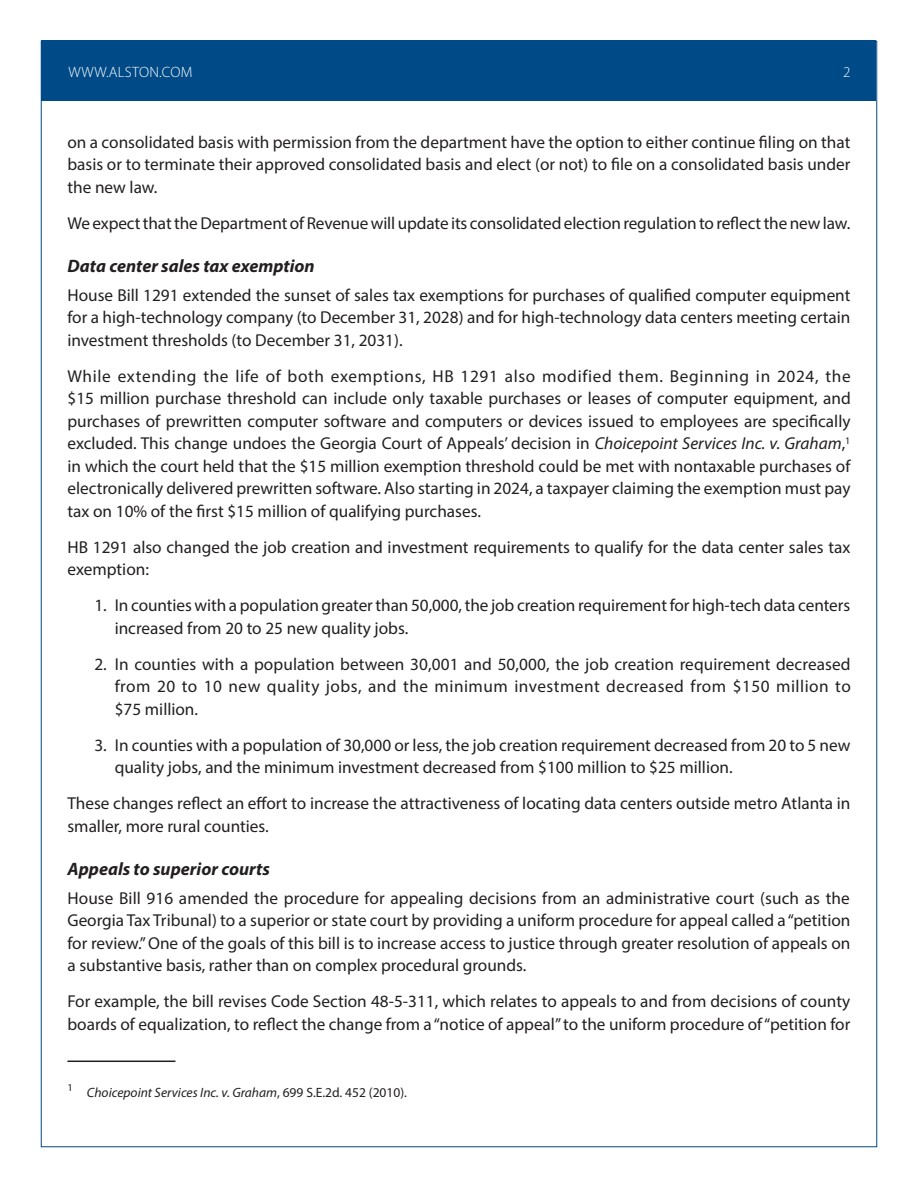
<style>
.page{position:relative;width:918px;height:1188px;background:#fff}
.page>*{position:absolute;margin:0;border:0;box-sizing:border-box;transform-origin:0 0}
.Subhead{font:italic 700 18px "Myriad Pro";color:#231f20}
.Body_Text{font:17.25px/22.5px "Myriad Pro";color:#231f20;text-align:justify}
.t1{font:300 15px "Myriad Pro";letter-spacing:.02em;color:#fff}
.Footnote{font:italic 13.5px "Myriad Pro";color:#231f20}
.s1{font-style:italic}
.s2{font-style:normal}
</style>
<div class="page">
<div style="left:42px;top:40px;width:834px;height:61px;background:#004b87"></div>
<hr style="left:67px;top:1061px;width:108px;height:1px;background:#231f20">
<p class="t1" style="left:68px;top:63px;width:126px">WWW.ALSTON.COM</p>
<p class="t1" style="left:843px;top:63px;width:9px">2</p>
<p class="Body_Text" style="left:67px;top:131px;width:785px">on a consolidated basis with permission from the department have the option to either continue filing on that basis or to terminate their approved consolidated basis and elect (or not) to file on a consolidated basis under the new law.</p>
<p class="Body_Text" style="left:67px;top:212px;width:784px">We expect that the Department of Revenue will update its consolidated election regulation to reflect the new law.</p>
<p class="Subhead" style="left:67px;top:254px;width:249px">Data center sales tax exemption</p>
<p class="Body_Text" style="left:67px;top:284px;width:785px">House Bill 1291 extended the sunset of sales tax exemptions for purchases of qualified computer equipment for a high-technology company (to December 31, 2028) and for high-technology data centers meeting certain investment thresholds (to December 31, 2031).</p>
<p class="Body_Text" style="left:67px;top:365px;width:785px">While extending the life of both exemptions, HB 1291 also modified them. Beginning in 2024, the $15 million purchase threshold can include only taxable purchases or leases of computer equipment, and purchases of prewritten computer software and computers or devices issued to employees are specifically excluded. This change undoes the Georgia Court of Appeals’ decision in <span class="s1">Choicepoint Services Inc. v. Graham</span>,<sup>1 </sup>in which the court held that the $15 million exemption threshold could be met with nontaxable purchases of electronically delivered prewritten software. Also starting in 2024, a taxpayer claiming the exemption must pay tax on 10% of the first $15 million of qualifying purchases.</p>
<p class="Body_Text" style="left:67px;top:536px;width:785px">HB 1291 also changed the job creation and investment requirements to qualify for the data center sales tax exemption:</p>
<p class="Body_Text" style="left:115px;top:594px;width:737px;text-indent:-20px">1. In counties with a population greater than 50,000, the job creation requirement for high-tech data centers increased from 20 to 25 new quality jobs.</p>
<p class="Body_Text" style="left:115px;top:653px;width:738px;text-indent:-20px">2. In counties with a population between 30,001 and 50,000, the job creation requirement decreased from 20 to 10 new quality jobs, and the minimum investment decreased from $150 million to $75 million.</p>
<p class="Body_Text" style="left:115px;top:734px;width:737px;text-indent:-20px">3. In counties with a population of 30,000 or less, the job creation requirement decreased from 20 to 5 new quality jobs, and the minimum investment decreased from $100 million to $25 million.</p>
<p class="Body_Text" style="left:67px;top:792px;width:785px">These changes reflect an effort to increase the attractiveness of locating data centers outside metro Atlanta in smaller, more rural counties.</p>
<p class="Subhead" style="left:67px;top:857px;width:204px">Appeals to superior courts</p>
<p class="Body_Text" style="left:67px;top:887px;width:785px">House Bill 916 amended the procedure for appealing decisions from an administrative court (such as the Georgia Tax Tribunal) to a superior or state court by providing a uniform procedure for appeal called a “petition for review.” One of the goals of this bill is to increase access to justice through greater resolution of appeals on a substantive basis, rather than on complex procedural grounds.</p>
<p class="Body_Text" style="left:67px;top:990px;width:784px">For example, the bill revises Code Section 48-5-311, which relates to appeals to and from decisions of county boards of equalization, to reflect the change from a “notice of appeal” to the uniform procedure of “petition for</p>
<p class="Footnote" style="left:67px;top:1084px;width:341px"><sup>1</sup> Choicepoint Services Inc. v. Graham<span class="s2">, 699 S.E.2d. 452 (2010).</span></p>
</div>
